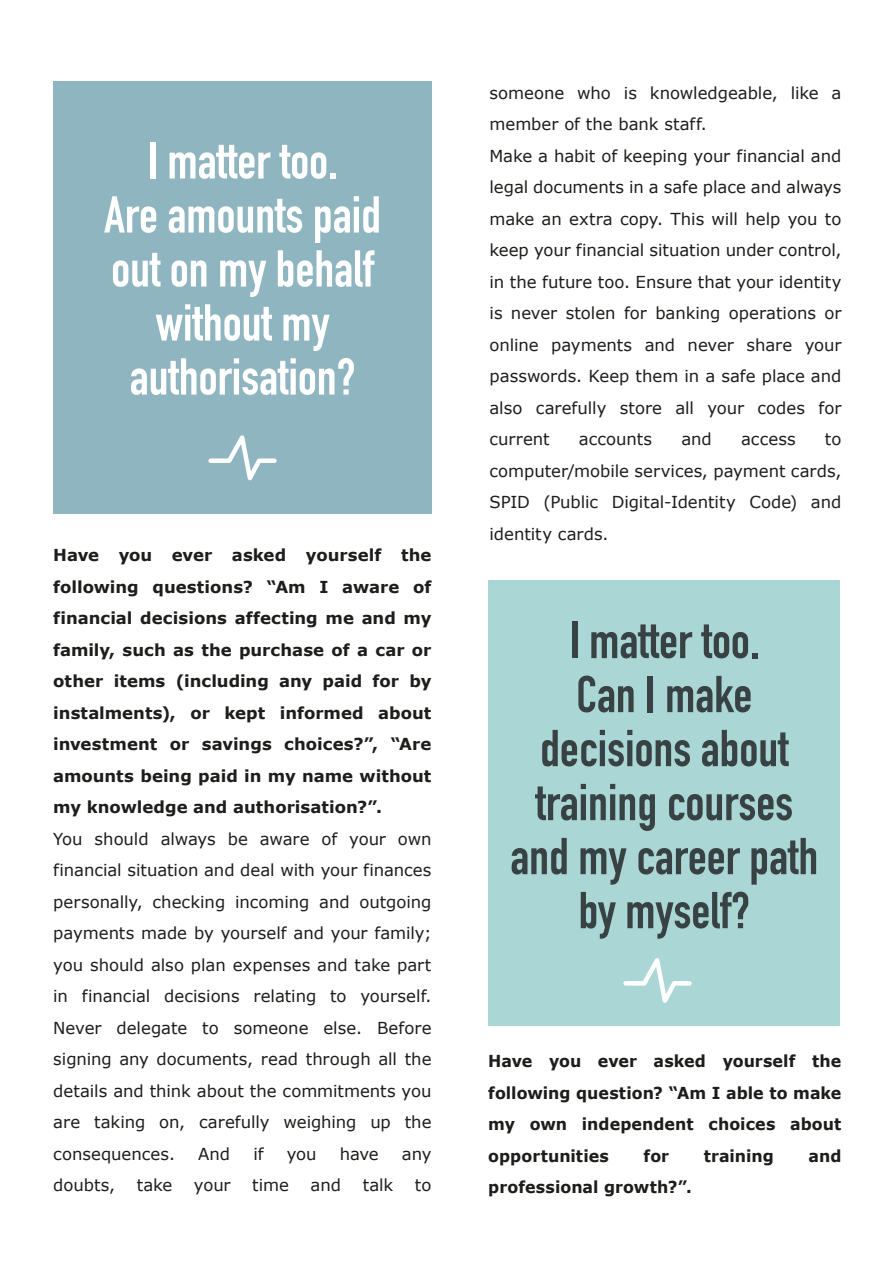
<style>
.page{position:relative;width:893px;height:1263px;background:#fff}
.page>*{position:absolute;margin:0;border:0;box-sizing:border-box;transform-origin:0 0}
.t1{font:700 51px/54px "DIN Condensed";color:#384244;text-align:center}
.t2{font:700 51px/54px "DIN Condensed";color:#fff;text-align:center}
.t3{font:16.5px/31.5px "Verdana";letter-spacing:-.005em;color:#1d1d1b;text-align:justify}
.t4{font:700 16.5px/31.5px "Verdana";color:#1d1d1b;text-align:justify}
.t5{font:700 16.5px/31.5px "Verdana";color:#1d1d1b;text-align:justify;scale:.96 1}
</style>
<div class="page">
<div style="left:488px;top:580px;width:352px;height:446px;background:#aad7d5"></div>
<svg style="left:623px;top:958px;width:69px;height:45px"></svg>
<div style="left:53px;top:81px;width:379px;height:433px;background:#8fb5c0"></div>
<svg style="left:208px;top:435px;width:69px;height:46px"></svg>
<h1 class="t2" style="left:104px;top:133px;width:278px">I matter too.<br>Are amounts paid out on my behalf without my authorisation?</h1>
<p class="t4" style="left:53px;top:540px;width:380px">Have you ever asked yourself the following questions? “Am I aware of financial decisions affecting me and my family, such as the purchase of a car or other items (including any paid for by instalments), or kept informed about investment or savings choices?”, “Are amounts being paid in my name without my knowledge and authorisation?”.</p>
<p class="t3" style="left:53px;top:823px;width:380px">You should always be aware of your own financial situation and deal with your finances personally, checking incoming and outgoing payments made by yourself and your family; you should also plan expenses and take part in financial decisions relating to yourself.<br>Never delegate to someone else. Before signing any documents, read through all the details and think about the commitments you are taking on, carefully weighing up the consequences.</p>
<p class="t3" style="left:198px;top:1138px;width:34px">And</p>
<p class="t3" style="left:253px;top:1138px;width:12px">if</p>
<p class="t3" style="left:287px;top:1138px;width:31px">you</p>
<p class="t3" style="left:340px;top:1138px;width:41px">have</p>
<p class="t3" style="left:402px;top:1138px;width:31px">any</p>
<p class="t3" style="left:53px;top:1170px;width:63px">doubts,</p>
<p class="t3" style="left:137px;top:1170px;width:37px">take</p>
<p class="t3" style="left:194px;top:1170px;width:38px">your</p>
<p class="t3" style="left:252px;top:1170px;width:38px">time</p>
<p class="t3" style="left:311px;top:1170px;width:32px">and</p>
<p class="t3" style="left:363px;top:1170px;width:32px">talk</p>
<p class="t3" style="left:415px;top:1170px;width:18px">to</p>
<p class="t3" style="left:489px;top:77px;width:353px;text-align:left">someone who is knowledgeable, like a member of the bank staff.<br>Make a habit of keeping your financial and legal documents in a safe place and always make an extra copy. This will help you to keep your financial situation under control, in the future too. Ensure that your identity is never stolen for banking operations or online payments and never share your passwords. Keep them in a safe place and also carefully store all your codes for current</p>
<p class="t3" style="left:579px;top:424px;width:75px">accounts</p>
<p class="t3" style="left:681px;top:424px;width:32px">and</p>
<p class="t3" style="left:741px;top:424px;width:56px">access</p>
<p class="t3" style="left:489px;top:424px;width:353px;text-indent:335px">to computer/mobile services, payment cards, SPID (Public Digital-Identity Code) and identity cards.</p>
<h1 class="t1" style="left:510px;top:613px;width:309px">I matter too.<br>Can I make decisions about training courses and my career path by myself?</h1>
<p class="t5" style="left:488px;top:1046px;width:369px">Have you ever asked yourself the following question? “Am I able to make my own independent choices about opportunities</p>
<p class="t5" style="left:644px;top:1140px;width:28px">for</p>
<p class="t5" style="left:704px;top:1140px;width:74px">training</p>
<p class="t5" style="left:808px;top:1140px;width:36px">and</p>
<p class="t5" style="left:488px;top:1172px;width:214px">professional growth?”.</p>
</div>
